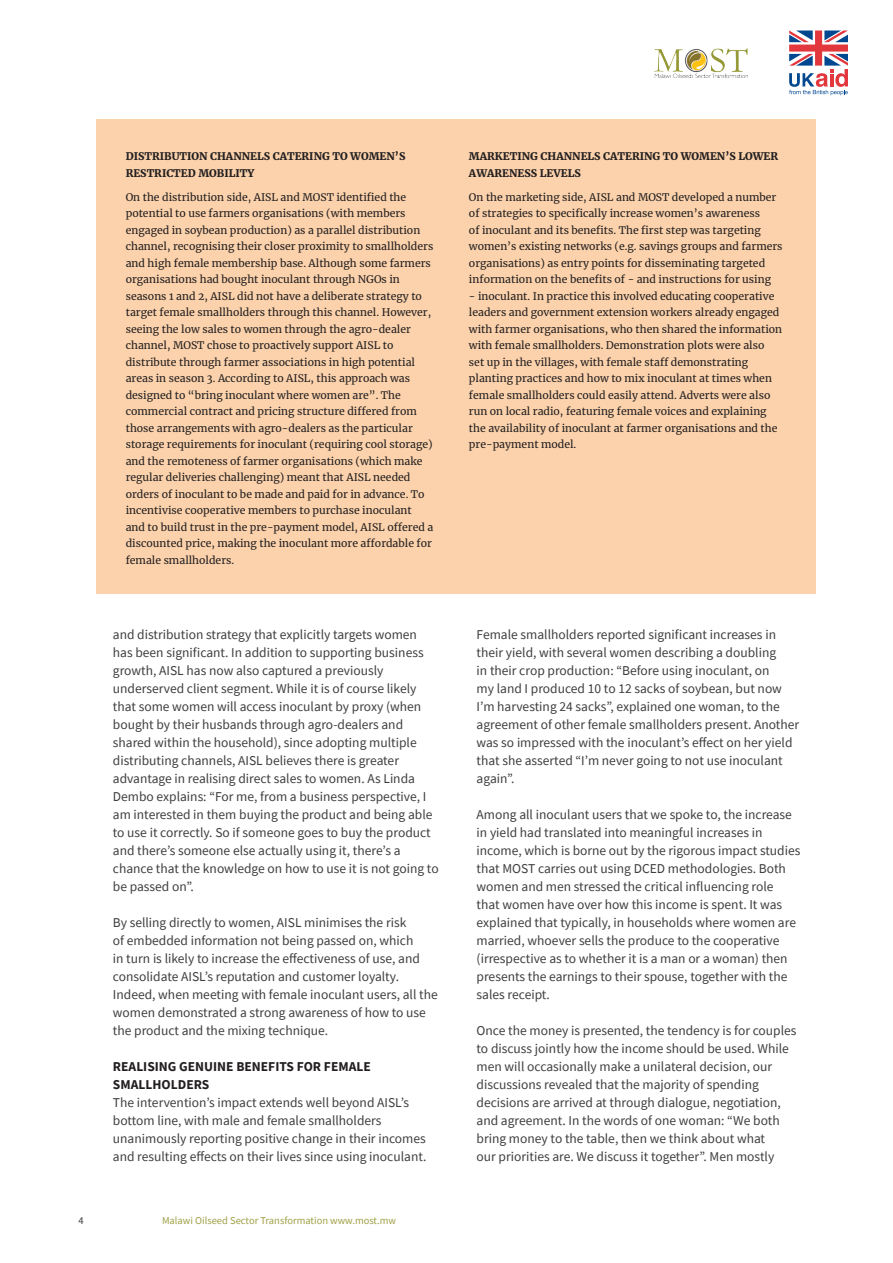
<style>
.page{position:relative;width:893px;height:1263px;background:#fff}
.page>*{position:absolute;margin:0;border:0;box-sizing:border-box;transform-origin:0 0}
.t1{font:13.5px/18px "Source Sans Pro";color:#3e3e3f}
.t2{font:700 13.5px/18px "Source Sans Pro";color:#231f20}
.t3{font:10.5px/16.5px "Merriweather";color:#231f20}
.t4{font:900 10.5px/16.5px "Merriweather";color:#231f20}
.t5{font:10.5px "Source Sans Pro";color:#a0a047}
.t6{font:10.5px "Source Sans Pro";color:#3e3e3f}
</style>
<div class="page">
<img style="left:654px;top:48px;width:94px;height:29px">
<svg style="left:789px;top:31px;width:59px;height:64px"></svg>
<div style="left:96px;top:120px;width:719px;height:474px;background:#fbd2ab"></div>
<p class="t4" style="left:126px;top:148px;width:281px">DISTRIBUTION CHANNELS CATERING TO WOMEN’S<br>RESTRICTED MOBILITY</p>
<p class="t3" style="left:126px;top:188px;width:309px">On the distribution side, AISL and MOST identified the potential to use farmers organisations (with members engaged in soybean production) as a parallel distribution channel, recognising their closer proximity to smallholders and high female membership base. Although some farmers organisations had bought inoculant through NGOs in seasons 1 and 2, AISL did not have a deliberate strategy to target female smallholders through this channel. However, seeing the low sales to women through the agro-dealer channel, MOST chose to proactively support AISL to distribute through farmer associations in high potential areas in season 3. According to AISL, this approach was designed to “bring inoculant where women are”. The commercial contract and pricing structure differed from those arrangements with agro-dealers as the particular storage requirements for inoculant (requiring cool storage) and the remoteness of farmer organisations (which make regular deliveries challenging) meant that AISL needed orders of inoculant to be made and paid for in advance. To incentivise cooperative members to purchase inoculant and to build trust in the pre-payment model, AISL offered a discounted price, making the inoculant more affordable for female smallholders.</p>
<p class="t1" style="left:113px;top:625px;width:327px">and distribution strategy that explicitly targets women has been significant. In addition to supporting business growth, AISL has now also captured a previously underserved client segment. While it is of course likely that some women will access inoculant by proxy (when bought by their husbands through agro-dealers and shared within the household), since adopting multiple distributing channels, AISL believes there is greater advantage in realising direct sales to women. As Linda Dembo explains: “For me, from a business perspective, I am interested in them buying the product and being able to use it correctly. So if someone goes to buy the product and there’s someone else actually using it, there’s a chance that the knowledge on how to use it is not going to be passed on”.</p>
<p class="t1" style="left:113px;top:913px;width:326px">By selling directly to women, AISL minimises the risk<br>of embedded information not being passed on, which<br>in turn is likely to increase the effectiveness of use, and consolidate AISL’s reputation and customer loyalty.<br>Indeed, when meeting with female inoculant users, all the women demonstrated a strong awareness of how to use the product and the mixing technique.</p>
<p class="t2" style="left:113px;top:1057px;width:259px">REALISING GENUINE BENEFITS FOR FEMALE<br>SMALLHOLDERS</p>
<p class="t1" style="left:113px;top:1093px;width:315px">The intervention’s impact extends well beyond AISL’s bottom line, with male and female smallholders unanimously reporting positive change in their incomes and resulting effects on their lives since using inoculant.</p>
<p class="t6" style="left:78px;top:1214px;width:7px">4</p>
<p class="t5" style="left:162px;top:1214px;width:236px">Malawi Oilseed Sector Transformation www.most.mw</p>
<p class="t4" style="left:469px;top:148px;width:311px">MARKETING CHANNELS CATERING TO WOMEN’S LOWER<br>AWARENESS LEVELS</p>
<p class="t3" style="left:469px;top:188px;width:315px">On the marketing side, AISL and MOST developed a number of strategies to specifically increase women’s awareness<br>of inoculant and its benefits. The first step was targeting women’s existing networks (e.g. savings groups and farmers organisations) as entry points for disseminating targeted information on the benefits of - and instructions for using</p>
<p class="t3" style="left:469px;top:287px;width:315px">- inoculant. In practice this involved educating cooperative leaders and government extension workers already engaged with farmer organisations, who then shared the information with female smallholders. Demonstration plots were also set up in the villages, with female staff demonstrating planting practices and how to mix inoculant at times when female smallholders could easily attend. Adverts were also run on local radio, featuring female voices and explaining the availability of inoculant at farmer organisations and the pre-payment model.</p>
<p class="t1" style="left:477px;top:625px;width:324px">Female smallholders reported significant increases in their yield, with several women describing a doubling<br>in their crop production: “Before using inoculant, on<br>my land I produced 10 to 12 sacks of soybean, but now I’m harvesting 24 sacks”, explained one woman, to the agreement of other female smallholders present. Another was so impressed with the inoculant’s effect on her yield that she asserted “I’m never going to not use inoculant again”.</p>
<p class="t1" style="left:477px;top:805px;width:325px">Among all inoculant users that we spoke to, the increase in yield had translated into meaningful increases in income, which is borne out by the rigorous impact studies that MOST carries out using DCED methodologies. Both women and men stressed the critical influencing role<br>that women have over how this income is spent. It was explained that typically, in households where women are married, whoever sells the produce to the cooperative (irrespective as to whether it is a man or a woman) then presents the earnings to their spouse, together with the sales receipt.</p>
<p class="t1" style="left:477px;top:1021px;width:321px">Once the money is presented, the tendency is for couples to discuss jointly how the income should be used. While men will occasionally make a unilateral decision, our discussions revealed that the majority of spending decisions are arrived at through dialogue, negotiation, and agreement. In the words of one woman: “We both bring money to the table, then we think about what<br>our priorities are. We discuss it together”. Men mostly</p>
</div>
